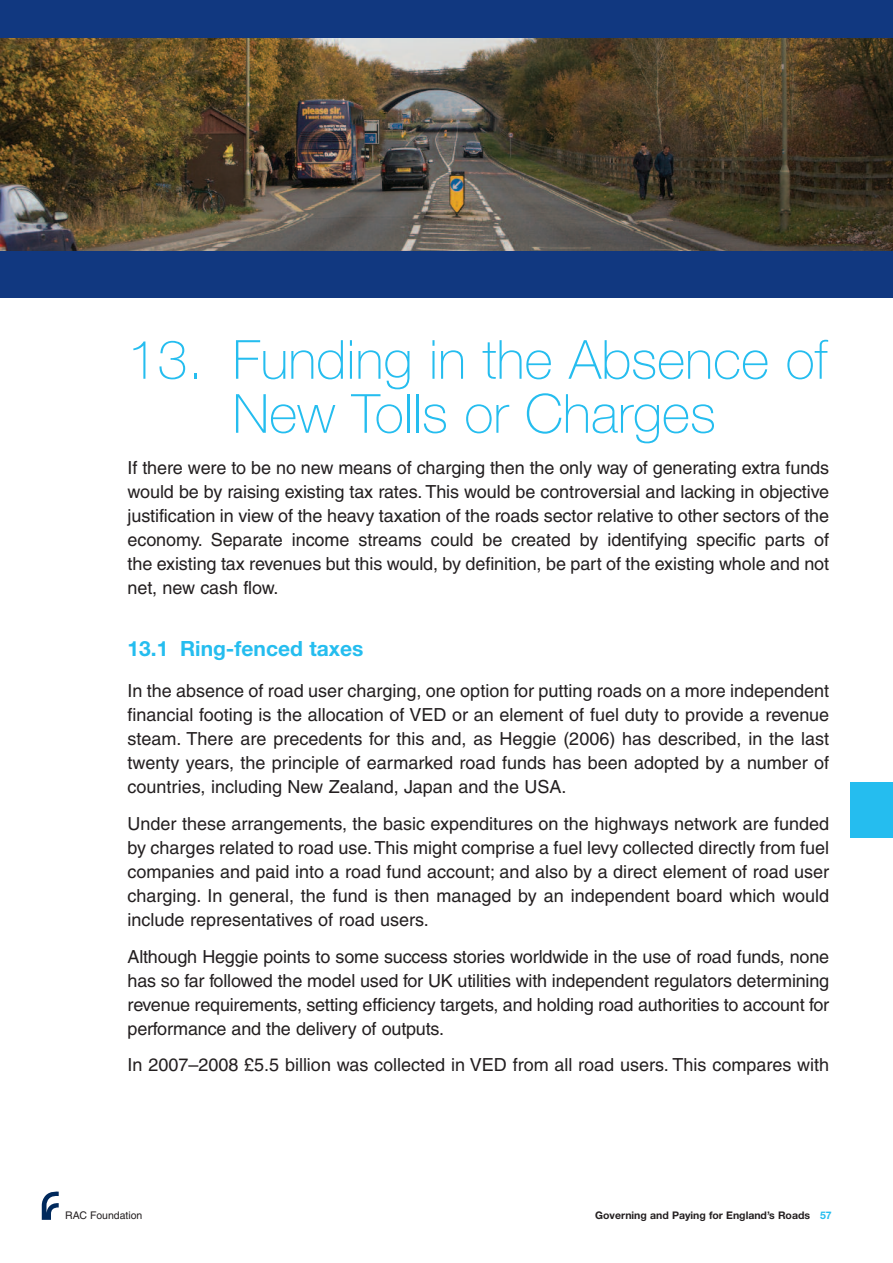
<style>
.page{position:relative;width:893px;height:1263px;background:#fff}
.page>*{position:absolute;margin:0;border:0;box-sizing:border-box;transform-origin:0 0}
.t1{font:100 54px/54px "Helvetica Neue";color:#25bdef;text-align:center}
.t2{font:700 21px "Helvetica Neue";color:#25bdef}
.t3{font:18px/24px "Helvetica";color:#231f20;text-align:justify}
.t4{font:700 10.5px "Helvetica Neue";color:#231f20}
.t5{font:10.5px "Helvetica";color:#231f20}
.s1{color:#25bdef}
</style>
<div class="page">
<svg style="left:42px;top:1191px;width:17px;height:29px"></svg>
<div style="left:850px;top:782px;width:43px;height:56px;background:#25bdef"></div>
<div style="left:0;top:0;width:893px;height:298px;background:#113880"></div>
<img style="left:0;top:38px;width:893px;height:213px">
<h1 class="t1" style="left:128px;top:337px;width:702px">13. Funding in the Absence of<br>New Tolls or Charges</h1>
<p class="t3" style="left:128px;top:457px;width:703px">If there were to be no new means of charging then the only way of generating extra funds would be by raising existing tax rates. This would be controversial and lacking in objective justification in view of the heavy taxation of the roads sector relative to other sectors of the economy. Separate income streams could be created by identifying specific parts of the existing tax revenues but this would, by definition, be part of the existing whole and not net, new cash flow.</p>
<p class="t2" style="left:128px;top:641px;width:237px">13.1 Ring-fenced taxes</p>
<p class="t3" style="left:128px;top:680px;width:703px">In the absence of road user charging, one option for putting roads on a more independent financial footing is the allocation of VED or an element of fuel duty to provide a revenue steam. There are precedents for this and, as Heggie (2006) has described, in the last twenty years, the principle of earmarked road funds has been adopted by a number of countries, including New Zealand, Japan and the USA.</p>
<p class="t3" style="left:128px;top:813px;width:703px">Under these arrangements, the basic expenditures on the highways network are funded by charges related to road use.This might comprise a fuel levy collected directly from fuel companies and paid into a road fund account; and also by a direct element of road user charging. In general, the fund is then managed by an independent board which would include representatives of road users.</p>
<p class="t3" style="left:128px;top:946px;width:703px">Although Heggie points to some success stories worldwide in the use of road funds, none has so far followed the model used for UK utilities with independent regulators determining revenue requirements, setting efficiency targets, and holding road authorities to account for performance and the delivery of outputs.</p>
<p class="t3" style="left:128px;top:1055px;width:703px">In 2007–2008 £5.5 billion was collected in VED from all road users. This compares with</p>
<p class="t5" style="left:65px;top:1211px;width:79px">RAC Foundation</p>
<p class="t4" style="left:595px;top:1211px;width:238px">Governing and Paying for England’s Roads <span class="s1">57</span></p>
</div>
